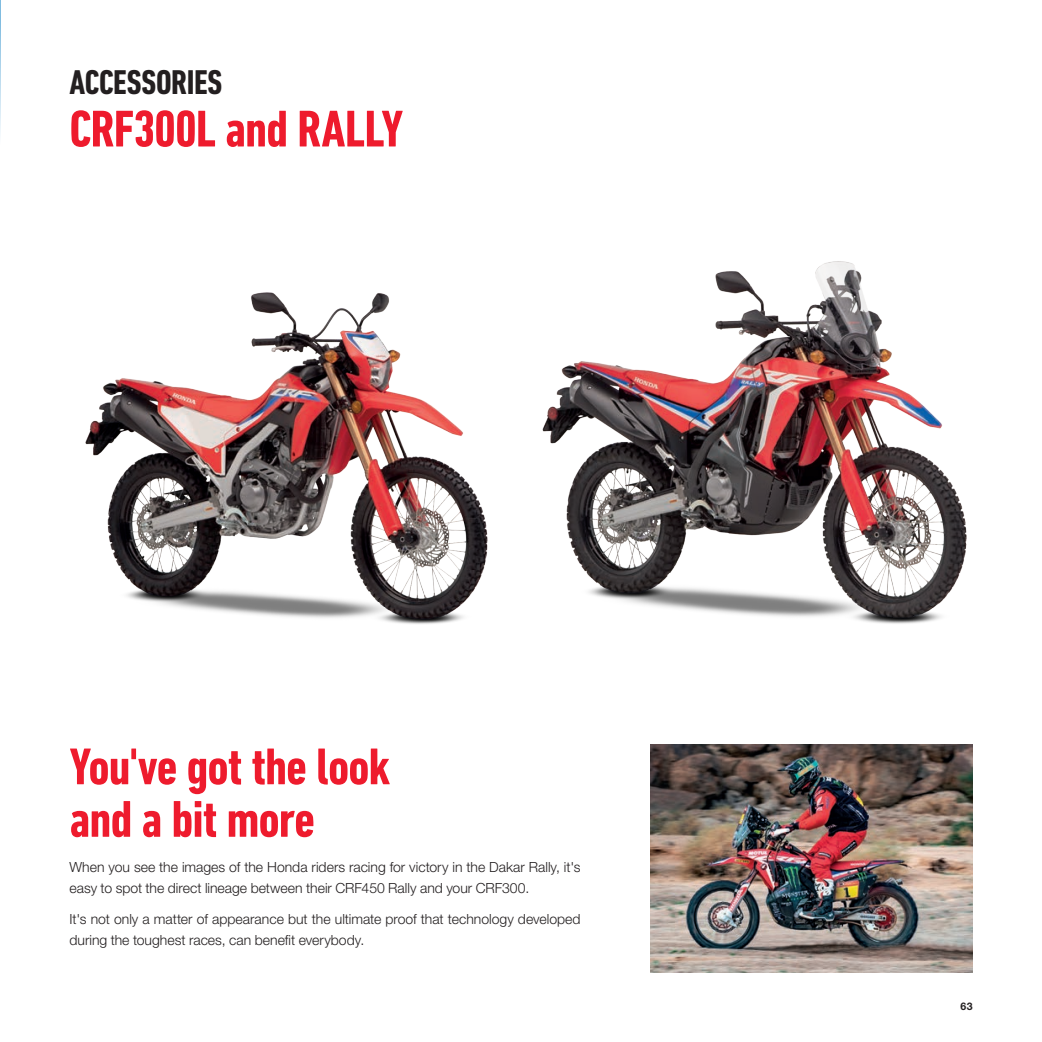
<style>
.page{position:relative;width:1042px;height:1042px;background:#fff}
.page>*{position:absolute;margin:0;border:0;box-sizing:border-box;transform-origin:0 0}
.Títulos_DIN{font:700 condensed 52.5px/52.5px "DIN Next LT Pro";letter-spacing:-.015em;color:#ee1b2d}
.Títulos_DIN-2{font:700 condensed 35px "DIN Next LT Pro";letter-spacing:-.005em;color:#231f20}
.Texto_Corrido_Helv{font:300 14px/21px "Helvetica Neue LT Pro";color:#231f20}
.t1{font:700 10.5px "Helvetica Neue LT Pro";color:#231f20}
</style>
<div class="page">
<hr style="left:0;top:0;width:1px;height:180px;background:#0079c1">
<img style="left:85px;top:292px;width:365px;height:332px">
<img style="left:450px;top:261px;width:517px;height:363px">
<img style="left:650px;top:745px;width:322px;height:227px">
<p class="Títulos_DIN-2" style="left:69px;top:62px;width:154px">ACCESSORIES</p>
<p class="Títulos_DIN" style="left:69px;top:102px;width:335px">CRF300L and RALLY</p>
<p class="Títulos_DIN" style="left:70px;top:740px;width:322px">You've got the look and a bit more</p>
<p class="Texto_Corrido_Helv" style="left:69px;top:856px;width:513px">When you see the images of the Honda riders racing for victory in the Dakar Rally, it's easy to spot the direct lineage between their CRF450 Rally and your CRF300.</p>
<p class="Texto_Corrido_Helv" style="left:69px;top:908px;width:512px">It's not only a matter of appearance but the ultimate proof that technology developed during the toughest races, can benefit everybody.</p>
<p class="t1" style="left:960px;top:1000px;width:14px">63</p>
</div>
